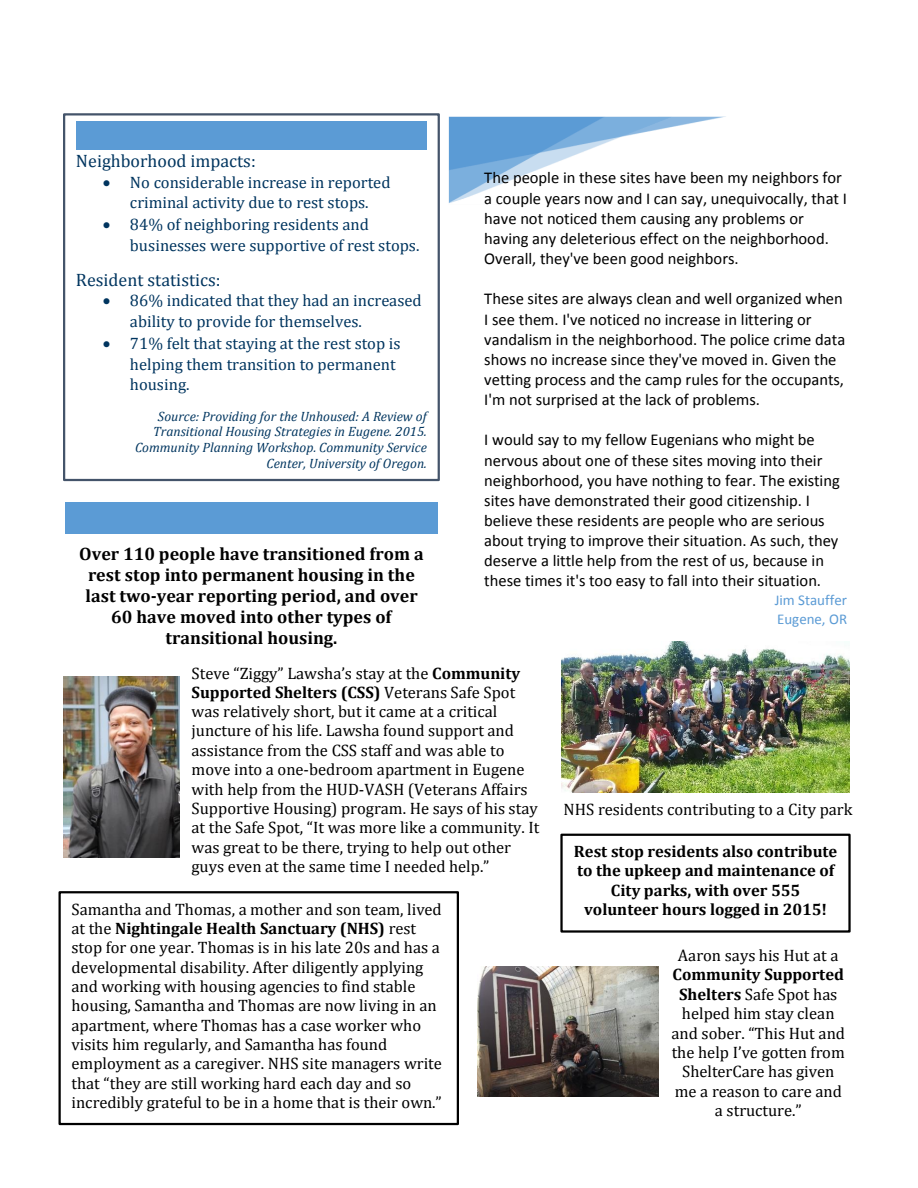
<style>
.page{position:relative;width:918px;height:1188px;background:#fff}
.page>*{position:absolute;margin:0;border:0;box-sizing:border-box;transform-origin:0 0}
.t1{font:700 18px/21.1px "Cambria";color:#000;text-align:center}
.t2{font:18px "Cambria";color:#00355f}
.t3{font:16.5px/19.4px "Cambria";color:#000}
.t4{font:16.5px/20.1px "Calibri";color:#000}
.t5{font:16.5px/20.7px "Cambria";color:#00355f}
.t6{font:700 16.5px/19.4px "Cambria";color:#000;text-align:center}
.t7{font:15px "Calibri";color:#5b9bd5}
.t8{font:italic 13.5px/15.9px "Cambria";color:#00355f;text-align:right}
.s1{font-weight:700}
</style>
<div class="page">
<img style="left:561px;top:641px;width:289px;height:152px">
<img style="left:477px;top:966px;width:181px;height:131px">
<img style="left:449px;top:117px;width:274px;height:86px">
<img style="left:479px;top:168px;width:244px;height:35px">
<div style="left:63px;top:113px;width:377px;height:368px;border:2px solid #44546a"></div>
<div style="left:76px;top:121px;width:350px;height:28px;background:#5b9bd5"></div>
<div style="left:65px;top:502px;width:373px;height:31px;background:#5b9bd5"></div>
<img style="left:64px;top:676px;width:116px;height:182px">
<div style="left:58px;top:891px;width:401px;height:234px;border:2px solid #000"></div>
<div style="left:560px;top:834px;width:291px;height:99px;border:2px solid #000"></div>
<p class="t2" style="left:76px;top:150px;width:181px">Neighborhood impacts:</p>
<p class="t5" style="left:103px;top:171px;width:289px;text-align:center">• No considerable increase in reported criminal activity due to rest stops.</p>
<p class="t5" style="left:130px;top:214px;width:291px;text-indent:-27px">• 84% of neighboring residents and businesses were supportive of rest stops.</p>
<p class="t2" style="left:76px;top:269px;width:146px">Resident statistics:</p>
<p class="t5" style="left:130px;top:290px;width:293px;text-indent:-27px">• 86% indicated that they had an increased ability to provide for themselves.</p>
<p class="t5" style="left:130px;top:332px;width:272px;text-indent:-27px">• 71% felt that staying at the rest stop is helping them transition to permanent housing.</p>
<p class="t8" style="left:135px;top:408px;width:293px">Source: Providing for the Unhoused: A Review of Transitional Housing Strategies in Eugene. 2015.<br>Community Planning Workshop. Community Service Center, University of Oregon.</p>
<p class="t1" style="left:79px;top:543px;width:346px">Over 110 people have transitioned from a rest stop into permanent housing in the last two-year reporting period, and over 60 have moved into other types of transitional housing.</p>
<p class="t4" style="left:484px;top:169px;width:364px">The people in these sites have been my neighbors for a couple years now and I can say, unequivocally, that I have not noticed them causing any problems or having any deleterious effect on the neighborhood.<br>Overall, they've been good neighbors.</p>
<p class="t4" style="left:484px;top:290px;width:363px">These sites are always clean and well organized when I see them. I've noticed no increase in littering or vandalism in the neighborhood. The police crime data shows no increase since they've moved in. Given the vetting process and the camp rules for the occupants, I'm not surprised at the lack of problems.</p>
<p class="t4" style="left:484px;top:431px;width:357px">I would say to my fellow Eugenians who might be nervous about one of these sites moving into their neighborhood, you have nothing to fear. The existing sites have demonstrated their good citizenship. I believe these residents are people who are serious about trying to improve their situation. As such, they deserve a little help from the rest of us, because in these times it's too easy to fall into their situation.</p>
<p class="t7" style="left:775px;top:594px;width:74px">Jim Stauffer</p>
<p class="t7" style="left:777px;top:612px;width:72px">Eugene, OR</p>
<p class="t3" style="left:192px;top:663px;width:349px">Steve “Ziggy” Lawsha’s stay at the <span class="s1">Community Supported Shelters (CSS)</span> Veterans Safe Spot was relatively short, but it came at a critical juncture of his life. Lawsha found support and assistance from the CSS staff and was able to move into a one-bedroom apartment in Eugene with help from the HUD-VASH (Veterans Affairs Supportive Housing) program. He says of his stay at the Safe Spot, “It was more like a community. It was great to be there, trying to help out other guys even at the same time I needed help.”</p>
<p class="t3" style="left:71px;top:899px;width:372px">Samantha and Thomas, a mother and son team, lived at the <span class="s1">Nightingale Health Sanctuary (NHS)</span> rest stop for one year. Thomas is in his late 20s and has a developmental disability. After diligently applying and working with housing agencies to find stable housing, Samantha and Thomas are now living in an apartment, where Thomas has a case worker who visits him regularly, and Samantha has found employment as a caregiver. NHS site managers write that “they are still working hard each day and so incredibly grateful to be in a home that is their own.”</p>
<p class="t3" style="left:564px;top:799px;width:291px">NHS residents contributing to a City park</p>
<p class="t6" style="left:574px;top:841px;width:265px">Rest stop residents also contribute to the upkeep and maintenance of<br>City parks, with over 555 volunteer hours logged in 2015!</p>
<p class="t3" style="left:672px;top:945px;width:175px;text-align:center">Aaron says his Hut at a<br><span class="s1">Community Supported<br>Shelters</span> Safe Spot has helped him stay clean and sober. “This Hut and the help I’ve gotten from<br>ShelterCare has given me a reason to care and a structure.”</p>
</div>
